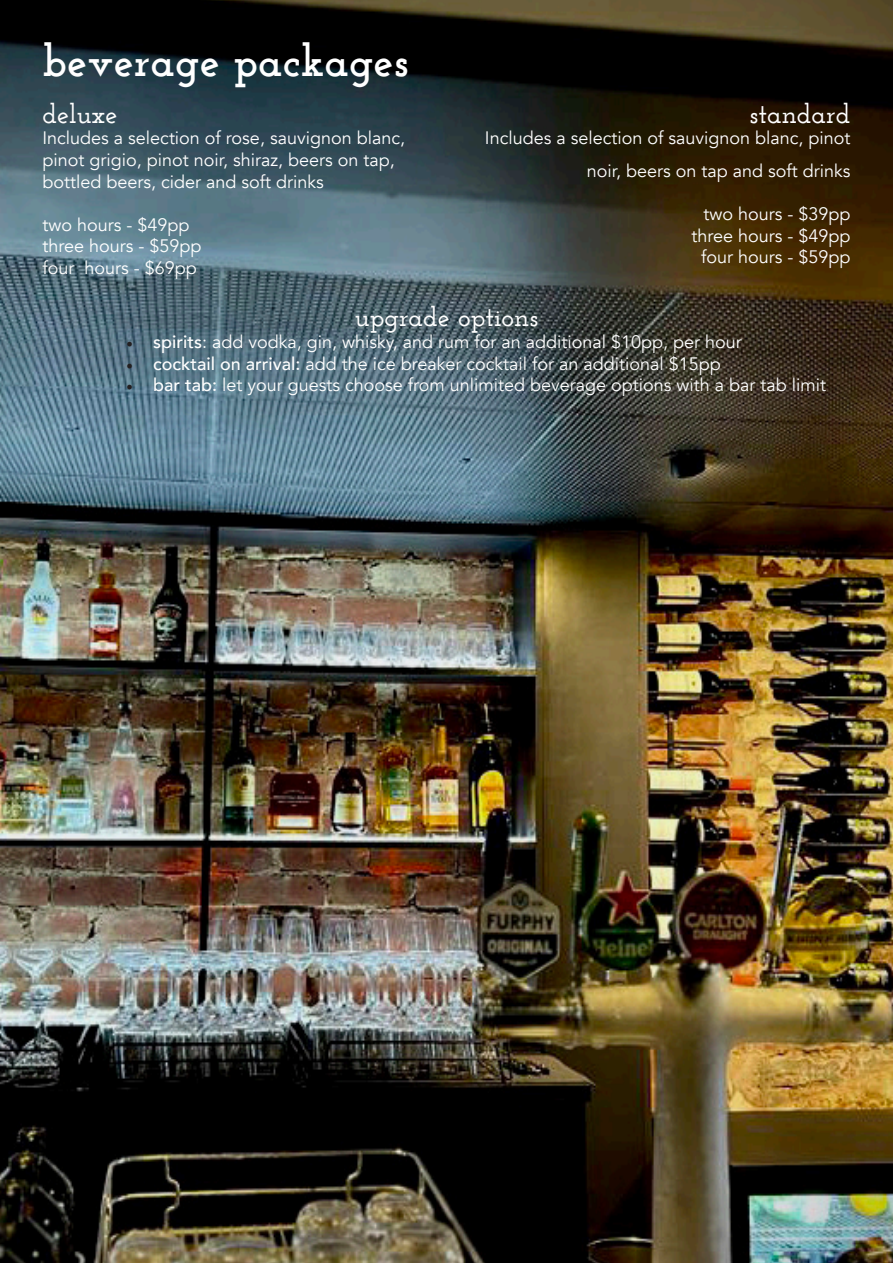
<style>
.page{position:relative;width:893px;height:1263px;background:#fff}
.page>*{position:absolute;margin:0;border:0;box-sizing:border-box;transform-origin:0 0}
.t1{font:700 45px "Josefin Slab";color:#fff}
.t2{font:600 27px "Josefin Slab";color:#fff}
.t3{font:18px/21.6px "Avenir";color:#fff}
.s1{font-family:"Minion Pro";color:#231f20}
.s2{font-weight:500}
</style>
<div class="page">
<img style="left:0;top:0;width:893px;height:1263px">
<p class="t1" style="left:43px;top:34px;width:368px">beverage packages</p>
<p class="t2" style="left:43px;top:98px;width:77px">deluxe</p>
<p class="t3" style="left:43px;top:128px;width:364px">Includes a selection of rose, sauvignon blanc, pinot grigio, pinot noir, shiraz, beers on tap, bottled beers, cider and soft drinks</p>
<p class="t3" style="left:43px;top:214px;width:149px">two hours - $49pp</p>
<p class="t3" style="left:43px;top:236px;width:161px">three hours - $59pp</p>
<p class="t3" style="left:43px;top:257px;width:156px">four hours - $69pp</p>
<p class="t2" style="left:749px;top:98px;width:102px">standard</p>
<p class="t3" style="left:485px;top:122px;width:367px;line-height:32.4px;text-align:right">Includes a selection of sauvignon blanc, pinot noir, beers on tap and soft drinks</p>
<p class="t3" style="left:703px;top:203px;width:149px">two hours - $39pp</p>
<p class="t3" style="left:691px;top:225px;width:161px">three hours - $49pp</p>
<p class="t3" style="left:701px;top:247px;width:151px">four hours - $59pp</p>
<p class="t2" style="left:355px;top:301px;width:185px">upgrade options</p>
<p class="t3" style="left:126px;top:331px;width:617px"><span class="s1">•</span> <span class="s2">spirits</span>: add vodka, gin, whisky, and rum for an additional $10pp, per hour</p>
<p class="t3" style="left:126px;top:353px;width:596px"><span class="s1">•</span> <span class="s2">cocktail on arrival:</span> add the ice breaker cocktail for an additional $15pp</p>
<p class="t3" style="left:126px;top:375px;width:701px"><span class="s1">•</span> <span class="s2">bar tab:</span> let your guests choose from unlimited beverage options with a bar tab limit</p>
</div>
